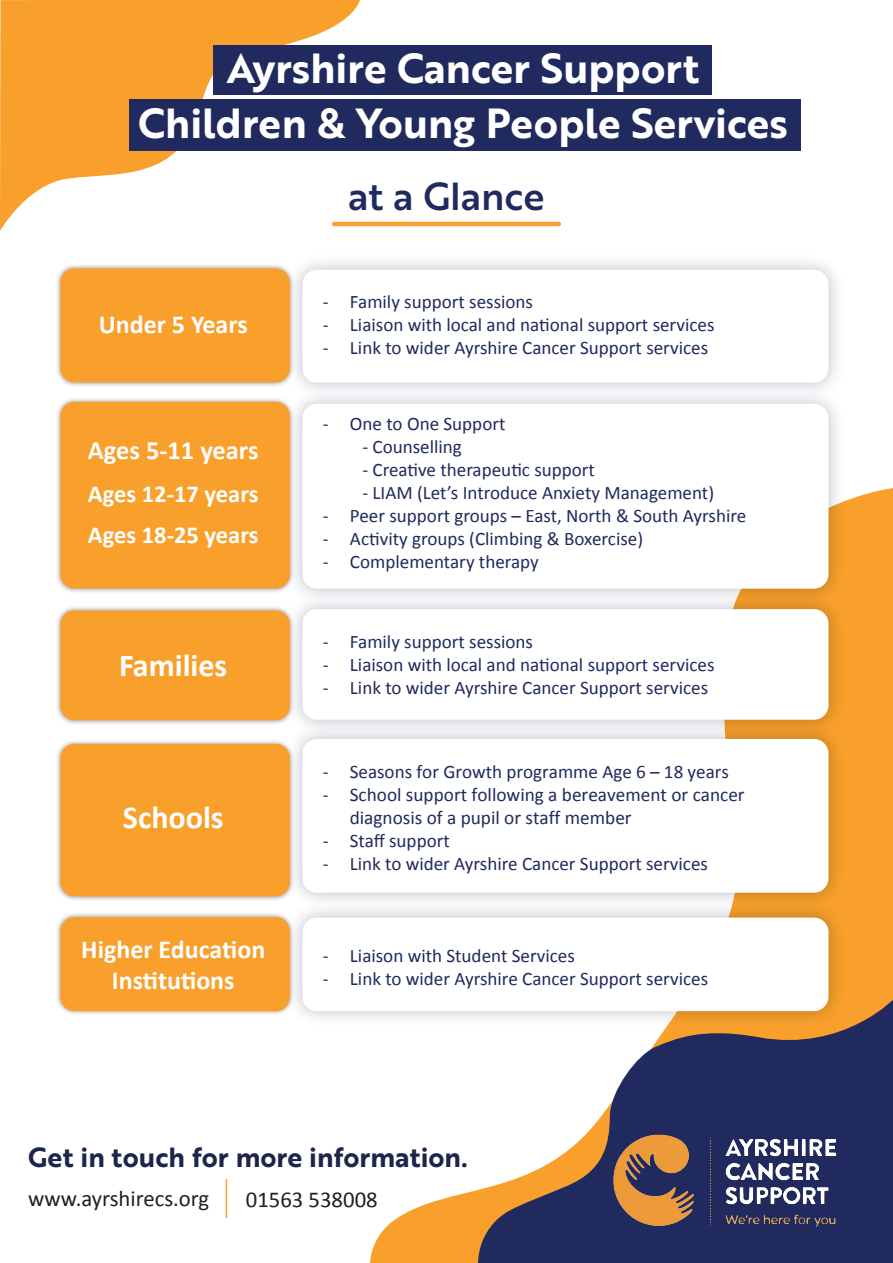
<style>
.page{position:relative;width:893px;height:1263px;background:#fff}
.page>*{position:absolute;margin:0;border:0;box-sizing:border-box;transform-origin:0 0}
.t1{font:40.95px/54.9px "Brother 1816 Bold";color:#fff;text-align:center}
.t2{font:38.1px "Brother 1816 Medium";color:#202a5e}
.t3{font:700 32.1px "Calibri";color:#fff}
.t4{font:27px "Brother 1816 Bold";color:#1c254b}
.t5{font:700 26.4px "Calibri";color:#fff}
.t6{font:700 25.95px/31.2px "Calibri";color:#fff;text-align:center}
.t7{font:700 24.6px/42px "Calibri";color:#fff}
.t8{font:22.8px "Calibri";color:#211e1e}
.t9{font:19.35px/23.1px "Calibri";color:#202a5e}
.t10{font:19.05px "Calibri";color:#202a5e}
.s1{font-size:19.05px}
</style>
<div class="page">
<svg style="left:370px;top:488px;width:523px;height:775px;fill:#f8a02b"></svg>
<svg style="left:0;top:0;width:360px;height:231px;fill:#f8a02b"></svg>
<svg style="left:478px;top:996px;width:415px;height:267px;fill:#202a5e"></svg>
<img style="left:605px;top:1122px;width:250px;height:117px">
<img style="left:297px;top:262px;width:540px;height:119px">
<div style="left:302px;top:270px;width:526px;height:113px;background:#fff;border-radius:15px"></div>
<img style="left:297px;top:611px;width:554px;height:105px">
<div style="left:302px;top:609px;width:526px;height:111px;background:#fff;border-radius:15px"></div>
<img style="left:297px;top:716px;width:554px;height:179px">
<div style="left:302px;top:739px;width:526px;height:154px;background:#fff;border-radius:15px"></div>
<img style="left:297px;top:895px;width:554px;height:139px">
<div style="left:302px;top:917px;width:526px;height:94px;background:#fff;border-radius:15px"></div>
<img style="left:297px;top:381px;width:554px;height:230px">
<div style="left:302px;top:404px;width:526px;height:185px;background:#fff;border-radius:15px"></div>
<img style="left:57px;top:607px;width:240px;height:117px">
<div style="left:60px;top:610px;width:230px;height:110px;background:#f8a02b;border-radius:15px"></div>
<img style="left:57px;top:741px;width:240px;height:159px">
<div style="left:60px;top:744px;width:230px;height:152px;background:#f8a02b;border-radius:15px"></div>
<img style="left:57px;top:913px;width:240px;height:101px">
<div style="left:60px;top:917px;width:230px;height:94px;background:#f8a02b;border-radius:15px"></div>
<img style="left:57px;top:265px;width:240px;height:121px">
<div style="left:60px;top:268px;width:230px;height:114px;background:#f8a02b;border-radius:15px"></div>
<img style="left:57px;top:398px;width:240px;height:194px">
<div style="left:60px;top:402px;width:230px;height:187px;background:#f8a02b;border-radius:15px"></div>
<hr style="left:226px;top:1179px;width:1px;height:39px;background:#f8a02b">
<hr style="left:334px;top:222px;width:225px;height:4px;background:#f8a02b">
<div style="left:213px;top:45px;width:498px;height:50px;background:#202a5e"></div>
<div style="left:129px;top:100px;width:672px;height:51px;background:#202a5e"></div>
<h1 class="t1" style="left:138px;top:39px;width:651px">Ayrshire Cancer Support<br>Children &amp; Young People Services</h1>
<h3 class="t6" style="left:99px;top:308px;width:150px">Under 5 Years</h3>
<h3 class="t5" style="left:88px;top:431px;width:172px">Ages 5-11 years</h3>
<p class="t7" style="left:88px;top:471px;width:172px">Ages 12-17 years<br>Ages 18-25 years</p>
<h3 class="t3" style="left:119px;top:643px;width:110px">Families</h3>
<h3 class="t3" style="left:123px;top:795px;width:102px">Schools</h3>
<h3 class="t6" style="left:81px;top:932px;width:186px">Higher Education<br>Institutions</h3>
<h2 class="t2" style="left:348px;top:167px;width:198px">at a Glance</h2>
<p class="t10" style="left:323px;top:289px;width:212px">- Family support sessions</p>
<p class="t10" style="left:323px;top:311px;width:393px">- Liaison with local and national support services</p>
<p class="t10" style="left:323px;top:334px;width:387px">- Link to wider Ayrshire Cancer Support services</p>
<p class="t10" style="left:323px;top:410px;width:184px">- One to One Support</p>
<p class="t10" style="left:362px;top:433px;width:101px">- Counselling</p>
<p class="t10" style="left:362px;top:456px;width:234px">- Creative therapeutic support</p>
<p class="t10" style="left:362px;top:479px;width:353px">- LIAM (Let’s Introduce Anxiety Management)</p>
<p class="t10" style="left:323px;top:502px;width:425px">- Peer support groups – East, North &amp; South Ayrshire</p>
<p class="t10" style="left:323px;top:525px;width:322px">- Activity groups (Climbing &amp; Boxercise)</p>
<p class="t10" style="left:323px;top:548px;width:217px">- Complementary therapy</p>
<p class="t10" style="left:323px;top:628px;width:212px">- Family support sessions</p>
<p class="t10" style="left:323px;top:651px;width:393px">- Liaison with local and national support services</p>
<p class="t10" style="left:323px;top:674px;width:387px">- Link to wider Ayrshire Cancer Support services</p>
<p class="t10" style="left:323px;top:758px;width:408px">- Seasons for Growth programme Age 6 – 18 years</p>
<p class="t9" style="left:350px;top:782px;width:396px;text-indent:-27px"><span class="s1">-</span> School support following a bereavement or cancer diagnosis of a pupil or staff member</p>
<p class="t10" style="left:323px;top:827px;width:129px">- Staff support</p>
<p class="t10" style="left:323px;top:850px;width:387px">- Link to wider Ayrshire Cancer Support services</p>
<p class="t10" style="left:323px;top:942px;width:253px">- Liaison with Student Services</p>
<p class="t10" style="left:323px;top:965px;width:387px">- Link to wider Ayrshire Cancer Support services</p>
<h3 class="t4" style="left:28px;top:1137px;width:441px">Get in touch for more information.</h3>
<p class="t8" style="left:28px;top:1183px;width:182px">www.ayrshirecs.org</p>
<p class="t8" style="left:246px;top:1184px;width:133px">01563 538008</p>
</div>
